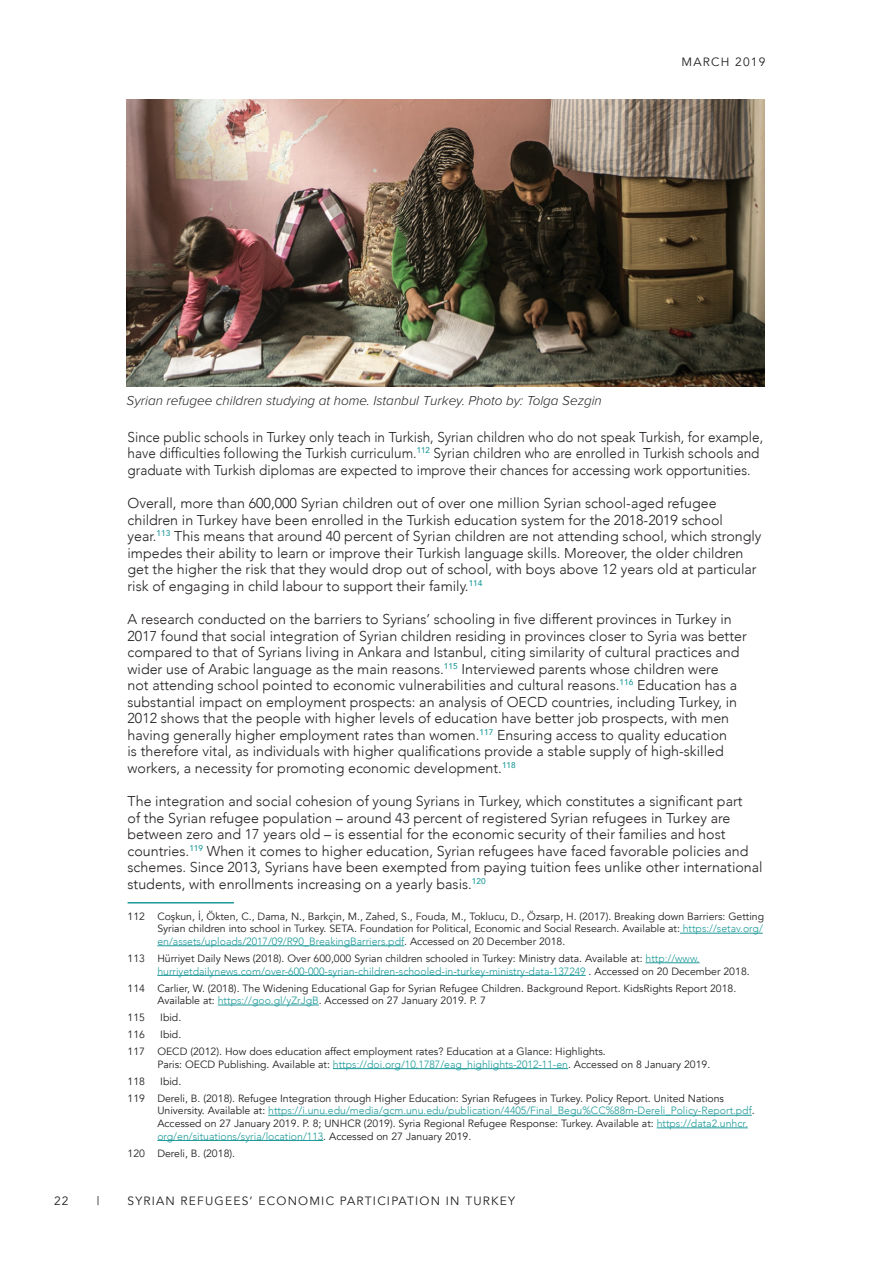
<style>
.page{position:relative;width:893px;height:1263px;background:#fff}
.page>*{position:absolute;margin:0;border:0;box-sizing:border-box;transform-origin:0 0}
.t1{font:300 14.25px/16.5px "Avenir";color:#231f20}
.t2{font:300 14.25px/16.5px "Avenir";color:#231f20;scale:.95 1}
.t3{font:italic 300 13.5px "Proxima Nova";color:#231f20}
.t4{font:12px "Avenir";letter-spacing:.1em;color:#231f20}
.t5{font:10.5px/12.6px "Avenir";color:#231f20}
.t6{font:300 10.5px/12.6px "Avenir";color:#1e9999}
.s1{font-weight:300;color:#1e9999}
.s2{font-weight:400;color:#231f20}
</style>
<div class="page">
<hr style="left:128px;top:902px;width:106px;height:1px;background:#1e9999">
<hr style="left:680px;top:933px;width:83px;height:1px;background:#1e9999">
<hr style="left:157px;top:945px;width:247px;height:1px;background:#1e9999">
<hr style="left:645px;top:962px;width:55px;height:1px;background:#1e9999">
<hr style="left:157px;top:975px;width:429px;height:1px;background:#1e9999">
<hr style="left:218px;top:1005px;width:101px;height:1px;background:#1e9999">
<hr style="left:333px;top:1068px;width:235px;height:1px;background:#1e9999">
<hr style="left:268px;top:1115px;width:484px;height:1px;background:#1e9999">
<hr style="left:657px;top:1127px;width:91px;height:1px;background:#1e9999">
<hr style="left:157px;top:1140px;width:166px;height:1px;background:#1e9999">
<img style="left:127px;top:100px;width:637px;height:286px">
<p class="t4" style="left:681px;top:55px;width:85px">MARCH 2019</p>
<p class="t3" style="left:127px;top:394px;width:477px">Syrian refugee children studying at home. Istanbul Turkey. Photo by: Tolga Sezgin</p>
<p class="t2" style="left:128px;top:428px;width:671px">Since public schools in Turkey only teach in Turkish, Syrian children who do not speak Turkish, for example, have difficulties following the Turkish curriculum.<sup>112</sup> Syrian children who are enrolled in Turkish schools and graduate with Turkish diplomas are expected to improve their chances for accessing work opportunities.</p>
<p class="t1" style="left:128px;top:495px;width:635px">Overall, more than 600,000 Syrian children out of over one million Syrian school-aged refugee children in Turkey have been enrolled in the Turkish education system for the 2018-2019 school year.<sup>113</sup> This means that around 40 percent of Syrian children are not attending school, which strongly impedes their ability to learn or improve their Turkish language skills. Moreover, the older children get the higher the risk that they would drop out of school, with boys above 12 years old at particular risk of engaging in child labour to support their family.<sup>114</sup></p>
<p class="t1" style="left:128px;top:611px;width:621px">A research conducted on the barriers to Syrians’ schooling in five different provinces in Turkey in 2017 found that social integration of Syrian children residing in provinces closer to Syria was better compared to that of Syrians living in Ankara and Istanbul, citing similarity of cultural practices and wider use of Arabic language as the main reasons.<sup>115</sup> Interviewed parents whose children were<br>not attending school pointed to economic vulnerabilities and cultural reasons.<sup>116</sup> Education has a substantial impact on employment prospects: an analysis of OECD countries, including Turkey, in 2012 shows that the people with higher levels of education have better job prospects, with men having generally higher employment rates than women.<sup>117</sup> Ensuring access to quality education<br>is therefore vital, as individuals with higher qualifications provide a stable supply of high-skilled workers, a necessity for promoting economic development.<sup>118</sup></p>
<p class="t1" style="left:128px;top:793px;width:637px">The integration and social cohesion of young Syrians in Turkey, which constitutes a significant part<br>of the Syrian refugee population – around 43 percent of registered Syrian refugees in Turkey are between zero and 17 years old – is essential for the economic security of their families and host countries.<sup>119</sup> When it comes to higher education, Syrian refugees have faced favorable policies and schemes. Since 2013, Syrians have been exempted from paying tuition fees unlike other international students, with enrollments increasing on a yearly basis.<sup>120</sup></p>
<p class="t5" style="left:157px;top:910px;width:608px;text-align:justify;text-indent:-30px">112 Coşkun, İ, Ökten, C., Dama, N., Barkçin, M., Zahed, S., Fouda, M., Toklucu, D., Özsarp, H. (2017). Breaking down Barriers: Getting Syrian children into school in Turkey. SETA. Foundation for Political, Economic and Social Research. Available at: <span class="s1">https://setav.org/ en/assets/uploads/2017/09/R90_BreakingBarriers.pdf</span>. Accessed on 20 December 2018.</p>
<p class="t5" style="left:157px;top:952px;width:594px;text-indent:-30px">113 Hürriyet Daily News (2018). Over 600,000 Syrian children schooled in Turkey: Ministry data. Available at: <span class="s1">http://www. hurriyetdailynews.com/over-600-000-syrian-children-schooled-in-turkey-ministry-data-137249</span> . Accessed on 20 December 2018.</p>
<p class="t5" style="left:157px;top:982px;width:580px;text-indent:-30px">114 Carlier, W. (2018). The Widening Educational Gap for Syrian Refugee Children. Background Report. KidsRights Report 2018.<br>Available at: <span class="s1">https://goo.gl/yZrJgB</span>. Accessed on 27 January 2019. P. 7</p>
<p class="t5" style="left:128px;top:1011px;width:19px">115</p>
<p class="t5" style="left:160px;top:1011px;width:23px">Ibid.</p>
<p class="t5" style="left:128px;top:1028px;width:19px">116</p>
<p class="t5" style="left:128px;top:1026px;width:480px;line-height:17px;text-indent:33px">Ibid.<br>117 OECD (2012). How does education affect employment rates? Education at a Glance: Highlights.</p>
<p class="t5" style="left:157px;top:1058px;width:554px">Paris: OECD Publishing. Available at: <span class="s1">https://doi.org/10.1787/eag_highlights-2012-11-en</span>. Accessed on 8 January 2019.</p>
<p class="t5" style="left:128px;top:1075px;width:19px">118</p>
<p class="t5" style="left:128px;top:1073px;width:598px;line-height:17px;text-indent:33px">Ibid.<br>119 Dereli, B. (2018). Refugee Integration through Higher Education: Syrian Refugees in Turkey. Policy Report. United Nations</p>
<p class="t6" style="left:157px;top:1104px;width:599px"><span class="s2">University. Available at:</span> https://i.unu.edu/media/gcm.unu.edu/publication/4405/Final_Begu%CC%88m-Dereli_Policy-Report.pdf<span class="s2">.<br>Accessed on 27 January 2019. P. 8; UNHCR (2019). Syria Regional Refugee Response: Turkey. Available at:</span> https://data2.unhcr. org/en/situations/syria/location/113<span class="s2">. Accessed on 27 January 2019.</span></p>
<p class="t5" style="left:128px;top:1147px;width:109px">120 Dereli, B. (2018).</p>
<p class="t4" style="left:54px;top:1194px;width:16px">22</p>
<p class="t4" style="left:97px;top:1194px;width:4px">|</p>
<p class="t4" style="left:128px;top:1194px;width:389px">SYRIAN REFUGEES’ ECONOMIC PARTICIPATION IN TURKEY</p>
</div>
